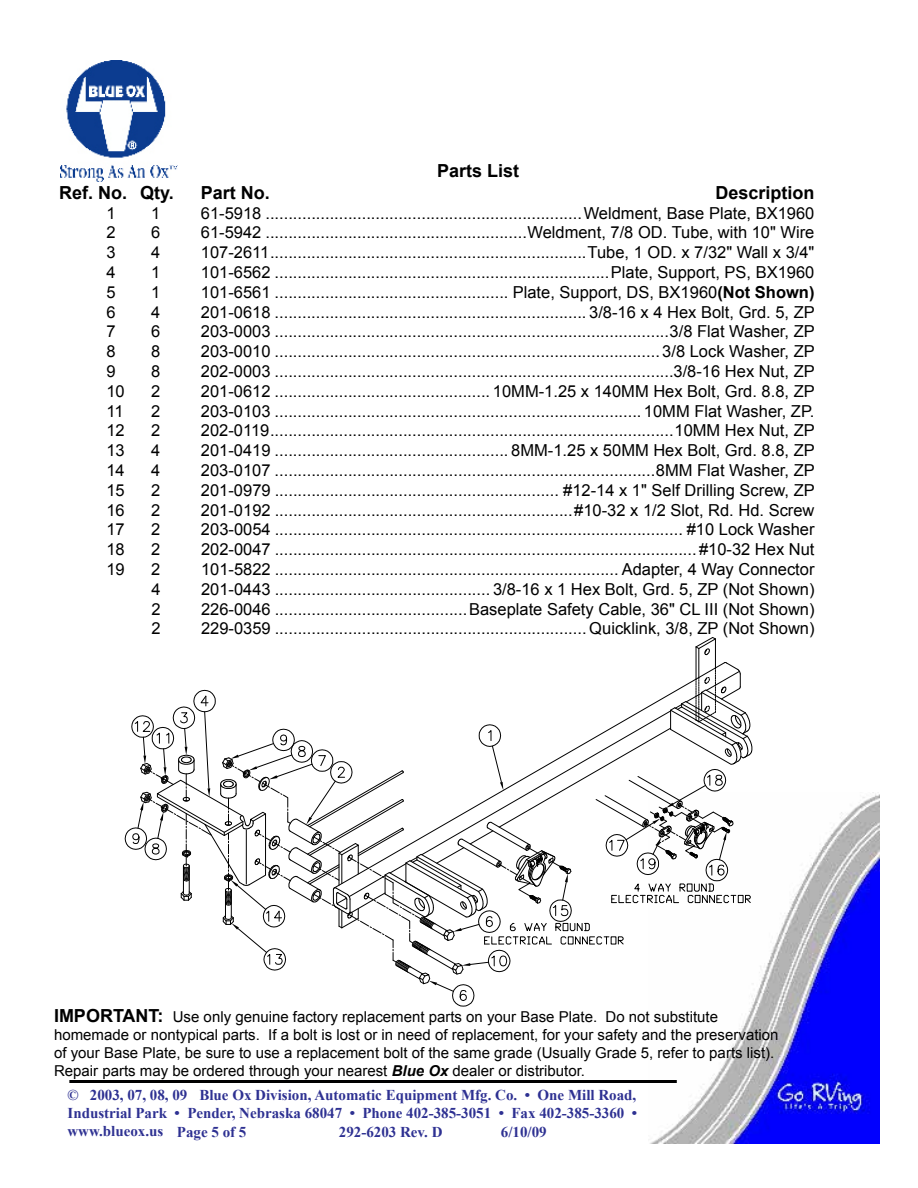
<style>
.page{position:relative;width:918px;height:1188px;background:#fff}
.page>*{position:absolute;margin:0;border:0;box-sizing:border-box;transform-origin:0 0}
.t1{font:700 18px "Arial";color:#000}
.t2{font:16.5px "Arial";color:#000}
.t3{font:15px/18px "Arial";color:#000}
.t4{font:700 15px/18px "Times New Roman";color:#2e3192;text-align:justify}
.s1{font-weight:700}
.s2{font-weight:700;font-size:18px}
.s3{font-weight:700;font-style:italic}
</style>
<div class="page">
<img style="left:61px;top:60px;width:116px;height:122px">
<img style="left:650px;top:794px;width:229px;height:350px">
<hr style="left:69px;top:1080px;width:608px;height:3px;background:#000">
<svg style="left:125px;top:637px;width:627px;height:369px"></svg>
<p class="t1" style="left:437px;top:159px;width:84px">Parts List</p>
<p class="t1" style="left:59px;top:181px;width:116px">Ref. No. Qty.</p>
<p class="t1" style="left:201px;top:181px;width:71px">Part No.</p>
<p class="t1" style="left:715px;top:181px;width:101px">Description</p>
<p class="t2" style="left:106px;top:202px;width:11px">1</p>
<p class="t2" style="left:151px;top:202px;width:11px">1</p>
<p class="t2" style="left:201px;top:202px;width:615px">61-5918 .....................................................................Weldment, Base Plate, BX1960</p>
<p class="t2" style="left:106px;top:222px;width:11px">2</p>
<p class="t2" style="left:151px;top:222px;width:11px">6</p>
<p class="t2" style="left:201px;top:222px;width:615px">61-5942 .........................................................Weldment, 7/8 OD. Tube, with 10" Wire</p>
<p class="t2" style="left:106px;top:242px;width:11px">3</p>
<p class="t2" style="left:151px;top:242px;width:11px">4</p>
<p class="t2" style="left:201px;top:242px;width:615px">107-2611.....................................................................Tube, 1 OD. x 7/32" Wall x 3/4"</p>
<p class="t2" style="left:106px;top:261px;width:11px">4</p>
<p class="t2" style="left:151px;top:261px;width:11px">1</p>
<p class="t2" style="left:201px;top:261px;width:615px">101-6562 .........................................................................Plate, Support, PS, BX1960</p>
<p class="t2" style="left:106px;top:281px;width:11px">5</p>
<p class="t2" style="left:151px;top:281px;width:11px">1</p>
<p class="t2" style="left:201px;top:281px;width:615px">101-6561 ................................................... Plate, Support, DS, BX1960<span class="s1">(Not Shown)</span></p>
<p class="t2" style="left:106px;top:301px;width:11px">6</p>
<p class="t2" style="left:151px;top:301px;width:11px">4</p>
<p class="t2" style="left:201px;top:301px;width:615px">201-0618 .................................................................... 3/8-16 x 4 Hex Bolt, Grd. 5, ZP</p>
<p class="t2" style="left:106px;top:321px;width:11px">7</p>
<p class="t2" style="left:151px;top:321px;width:11px">6</p>
<p class="t2" style="left:201px;top:321px;width:615px">203-0003 ......................................................................................3/8 Flat Washer, ZP</p>
<p class="t2" style="left:106px;top:341px;width:11px">8</p>
<p class="t2" style="left:151px;top:341px;width:11px">8</p>
<p class="t2" style="left:201px;top:341px;width:615px">203-0010 .................................................................................... 3/8 Lock Washer, ZP</p>
<p class="t2" style="left:106px;top:360px;width:11px">9</p>
<p class="t2" style="left:151px;top:360px;width:11px">8</p>
<p class="t2" style="left:201px;top:360px;width:615px">202-0003 .......................................................................................3/8-16 Hex Nut, ZP</p>
<p class="t2" style="left:106px;top:380px;width:20px">10</p>
<p class="t2" style="left:151px;top:380px;width:11px">2</p>
<p class="t2" style="left:201px;top:380px;width:615px">201-0612 ............................................... 10MM-1.25 x 140MM Hex Bolt, Grd. 8.8, ZP</p>
<p class="t2" style="left:106px;top:400px;width:19px">11</p>
<p class="t2" style="left:151px;top:400px;width:11px">2</p>
<p class="t2" style="left:201px;top:400px;width:615px">203-0103 ................................................................................ 10MM Flat Washer, ZP.</p>
<p class="t2" style="left:106px;top:420px;width:20px">12</p>
<p class="t2" style="left:151px;top:420px;width:11px">2</p>
<p class="t2" style="left:201px;top:420px;width:615px">202-0119........................................................................................10MM Hex Nut, ZP</p>
<p class="t2" style="left:106px;top:440px;width:20px">13</p>
<p class="t2" style="left:151px;top:440px;width:11px">4</p>
<p class="t2" style="left:201px;top:440px;width:615px">201-0419 ................................................... 8MM-1.25 x 50MM Hex Bolt, Grd. 8.8, ZP</p>
<p class="t2" style="left:106px;top:459px;width:20px">14</p>
<p class="t2" style="left:151px;top:459px;width:11px">4</p>
<p class="t2" style="left:201px;top:459px;width:615px">203-0107 ...................................................................................8MM Flat Washer, ZP</p>
<p class="t2" style="left:106px;top:479px;width:20px">15</p>
<p class="t2" style="left:151px;top:479px;width:11px">2</p>
<p class="t2" style="left:201px;top:479px;width:615px">201-0979 .............................................................. #12-14 x 1" Self Drilling Screw, ZP</p>
<p class="t2" style="left:106px;top:499px;width:20px">16</p>
<p class="t2" style="left:151px;top:499px;width:11px">2</p>
<p class="t2" style="left:201px;top:499px;width:615px">201-0192 .................................................................#10-32 x 1/2 Slot, Rd. Hd. Screw</p>
<p class="t2" style="left:106px;top:519px;width:20px">17</p>
<p class="t2" style="left:151px;top:519px;width:11px">2</p>
<p class="t2" style="left:201px;top:519px;width:615px">203-0054 ......................................................................................... #10 Lock Washer</p>
<p class="t2" style="left:106px;top:539px;width:20px">18</p>
<p class="t2" style="left:151px;top:539px;width:11px">2</p>
<p class="t2" style="left:201px;top:539px;width:615px">202-0047 ............................................................................................ #10-32 Hex Nut</p>
<p class="t2" style="left:106px;top:558px;width:20px">19</p>
<p class="t2" style="left:151px;top:558px;width:11px">2</p>
<p class="t2" style="left:201px;top:558px;width:615px">101-5822 ........................................................................... Adapter, 4 Way Connector</p>
<p class="t2" style="left:151px;top:578px;width:11px">4</p>
<p class="t2" style="left:201px;top:578px;width:615px">201-0443 ............................................... 3/8-16 x 1 Hex Bolt, Grd. 5, ZP (Not Shown)</p>
<p class="t2" style="left:151px;top:598px;width:11px">2</p>
<p class="t2" style="left:201px;top:598px;width:615px">226-0046 ..........................................Baseplate Safety Cable, 36" CL III (Not Shown)</p>
<p class="t2" style="left:151px;top:618px;width:11px">2</p>
<p class="t2" style="left:201px;top:618px;width:615px">229-0359 .................................................................... Quicklink, 3/8, ZP (Not Shown)</p>
<p class="t3" style="left:54px;top:1007px;width:726px"><span class="s2">IMPORTANT:</span> Use only genuine factory replacement parts on your Base Plate. Do not substitute homemade or nontypical parts. If a bolt is lost or in need of replacement, for your safety and the preservation of your Base Plate, be sure to use a replacement bolt of the same grade (Usually Grade 5, refer to parts list).<br>Repair parts may be ordered through your nearest <span class="s3">Blue Ox</span> dealer or distributor.</p>
<p class="t4" style="left:68px;top:1085px;width:571px">© 2003, 07, 08, 09 Blue Ox Division, Automatic Equipment Mfg. Co. • One Mill Road, Industrial Park • Pender, Nebraska 68047 • Phone 402-385-3051 • Fax 402-385-3360 • www.blueox.us Page 5 of 5</p>
<p class="t4" style="left:339px;top:1123px;width:105px">292-6203 Rev. D</p>
<p class="t4" style="left:501px;top:1123px;width:47px">6/10/09</p>
</div>
